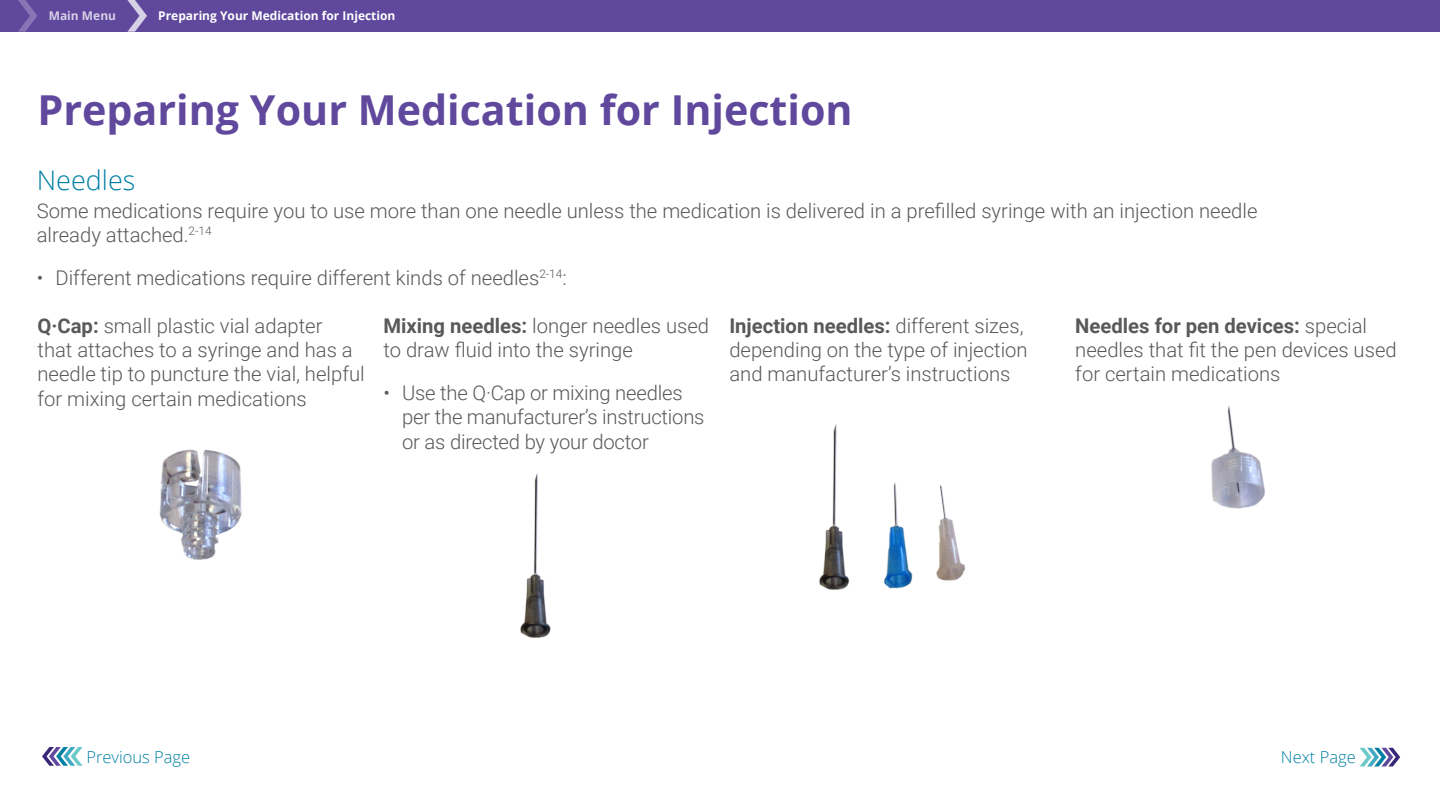
<style>
.page{position:relative;width:1440px;height:810px;background:#fff}
.page>*{position:absolute;margin:0;border:0;box-sizing:border-box;transform-origin:0 0}
.t1{font:700 41.25px "Open Sans";color:#60489d}
.Heading_1{font:300 27px "Open Sans";color:#0080a4}
.Main_Text{font:300 20.25px/24.3px "Roboto";color:#58595b}
.t2{font:300 16.5px "Open Sans";color:#0080a4}
.t3{font:700 12px "Open Sans";color:#fff}
.s1{font-weight:700}
</style>
<div class="page">
<div style="left:0;top:0;width:1440px;height:32px;background:#60489d"></div>
<svg style="left:18px;top:0;width:19px;height:32px"></svg>
<svg style="left:127px;top:0;width:20px;height:32px"></svg>
<svg style="left:42px;top:747px;width:41px;height:19px"></svg>
<svg style="left:1360px;top:748px;width:40px;height:19px"></svg>
<img style="left:159px;top:449px;width:83px;height:111px">
<img style="left:520px;top:473px;width:31px;height:165px">
<img style="left:1211px;top:406px;width:54px;height:103px">
<img style="left:819px;top:424px;width:147px;height:166px">
<p class="t3" style="left:49px;top:8px;width:69px">Main Menu</p>
<p class="t3" style="left:158px;top:8px;width:239px">Preparing Your Medication for Injection</p>
<h1 class="t1" style="left:38px;top:81px;width:817px">Preparing Your Medication for Injection</h1>
<p class="Heading_1" style="left:37px;top:161px;width:100px">Needles</p>
<p class="Main_Text" style="left:37px;top:198px;width:1222px">Some medications require you to use more than one needle unless the medication is delivered in a prefilled syringe with an injection needle already attached.<sup>2-14</sup></p>
<p class="Main_Text" style="left:37px;top:265px;width:531px">• Different medications require different kinds of needles<sup>2-14</sup>:</p>
<p class="Main_Text" style="left:38px;top:313px;width:329px"><span class="s1">Q·Cap:</span> small plastic vial adapter<br>that attaches to a syringe and has a needle tip to puncture the vial, helpful for mixing certain medications</p>
<p class="Main_Text" style="left:383px;top:313px;width:327px"><span class="s1">Mixing needles:</span> longer needles used to draw fluid into the syringe</p>
<p class="Main_Text" style="left:729px;top:313px;width:300px"><span class="s1">Injection needles:</span> different sizes, depending on the type of injection and manufacturer’s instructions</p>
<p class="Main_Text" style="left:1075px;top:313px;width:323px"><span class="s1">Needles for pen devices:</span> special needles that fit the pen devices used for certain medications</p>
<p class="Main_Text" style="left:402px;top:380px;width:304px;text-indent:-19px">• Use the Q·Cap or mixing needles per the manufacturer’s instructions or as directed by your doctor</p>
<p class="t2" style="left:86px;top:745px;width:105px">Previous Page</p>
<p class="t2" style="left:1281px;top:746px;width:77px">Next Page</p>
</div>
